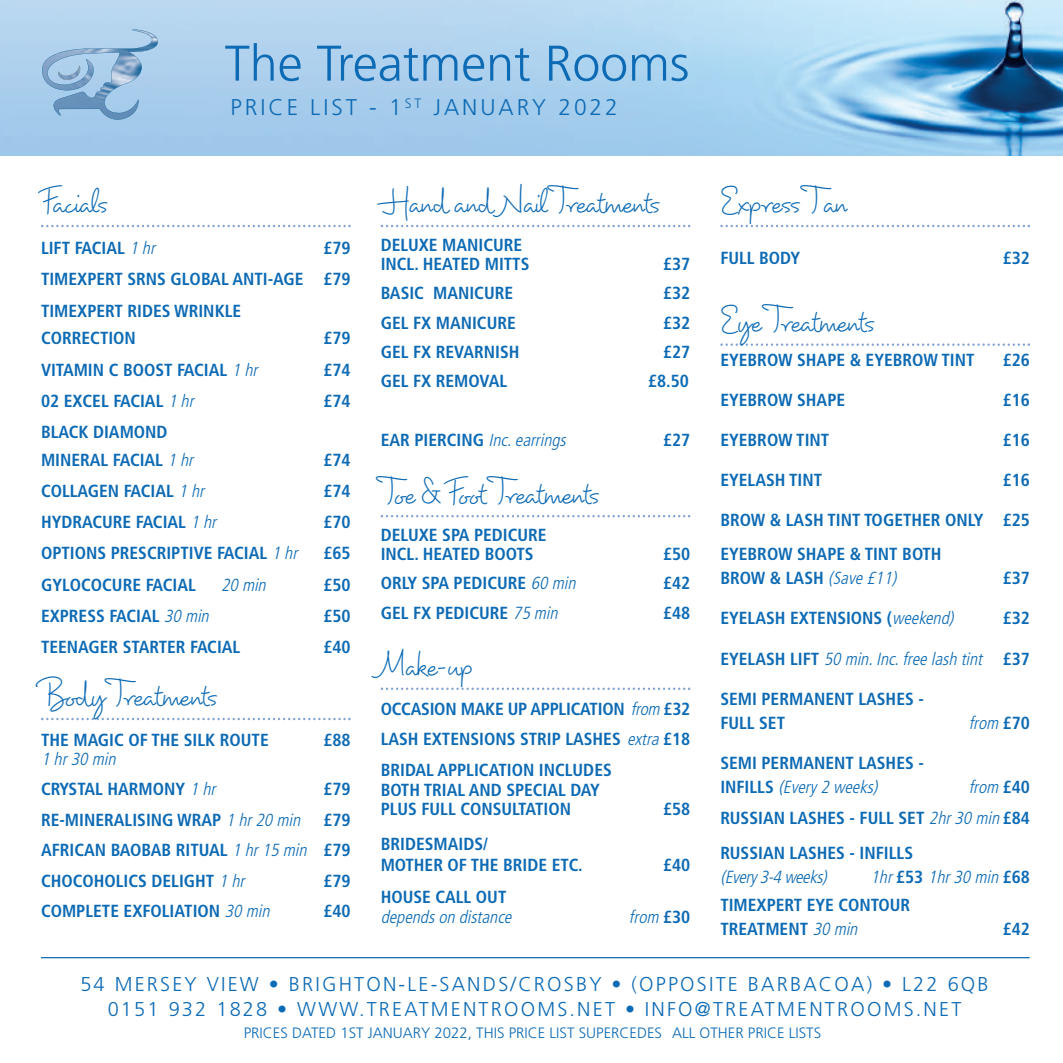
<style>
.page{position:relative;width:1063px;height:1063px;background:#fff}
.page>*{position:absolute;margin:0;border:0;box-sizing:border-box;transform-origin:0 0}
.t1{font:300 50px "Frutiger LT Std";color:#0d6ab4}
.t2{font:32.5px "Dartangnon ITC Std";color:#0d6ab4}
.t3{font:300 22.75px "Frutiger LT Std";letter-spacing:.13em;color:#0d6ab4}
.t4{font:300 20px/25px "Frutiger LT Std";letter-spacing:.11em;color:#0d6ab4;text-align:center}
.t5{font:700 condensed 17.5px/31.2px "Frutiger LT Std";color:#0d6ab4}
.t6{font:italic 300 condensed 17.5px "Frutiger LT Std";color:#0d6ab4}
.t7{font:300 15px "Frutiger LT Std";color:#0d6ab4}
.s1{font-weight:300;font-style:italic}
.s2{font-weight:700;font-style:normal}
</style>
<div class="page">
<img style="left:0;top:0;width:1063px;height:155px">
<svg style="left:42px;top:29px;width:116px;height:91px;background:#9abfdf"></svg>
<hr style="left:41px;top:957px;width:989px;height:1px;background:#0d6ab4">
<svg style="left:41px;top:225px;width:310px;height:2px"></svg>
<svg style="left:41px;top:718px;width:310px;height:2px"></svg>
<svg style="left:381px;top:225px;width:309px;height:2px"></svg>
<svg style="left:381px;top:515px;width:309px;height:2px"></svg>
<svg style="left:381px;top:688px;width:309px;height:2px"></svg>
<svg style="left:720px;top:225px;width:310px;height:2px"></svg>
<svg style="left:720px;top:343px;width:310px;height:3px"></svg>
<h1 class="t1" style="left:225px;top:35px;width:466px">The Treatment Rooms</h1>
<h3 class="t3" style="left:231px;top:94px;width:389px">PRICE LIST - 1<sup>ST</sup> JANUARY 2022</h3>
<h2 class="t2" style="left:41px;top:182px;width:67px">Facials</h2>
<p class="t5" style="left:41px;top:233px;width:120px">LIFT FACIAL <span class="s1">1 hr</span></p>
<p class="t5" style="left:41px;top:233px;width:311px;text-align:justify;text-indent:282px">£79<br>TIMEXPERT SRNS GLOBAL ANTI-AGE £79<br>TIMEXPERT RIDES WRINKLE</p>
<p class="t5" style="left:41px;top:323px;width:96px">CORRECTION</p>
<p class="t5" style="left:323px;top:323px;width:29px">£79</p>
<p class="t5" style="left:41px;top:354px;width:222px">VITAMIN C BOOST FACIAL <span class="s1">1 hr</span></p>
<p class="t5" style="left:323px;top:354px;width:29px">£74</p>
<p class="t5" style="left:41px;top:385px;width:158px">02 EXCEL FACIAL <span class="s1">1 hr</span></p>
<p class="t5" style="left:323px;top:385px;width:29px">£74</p>
<p class="t5" style="left:41px;top:418px;width:158px;line-height:27.8px">BLACK DIAMOND<br>MINERAL FACIAL <span class="s1">1 hr</span></p>
<p class="t5" style="left:323px;top:444px;width:29px">£74</p>
<p class="t5" style="left:41px;top:475px;width:169px">COLLAGEN FACIAL <span class="s1">1 hr</span></p>
<p class="t5" style="left:323px;top:475px;width:29px">£74</p>
<p class="t5" style="left:41px;top:506px;width:181px">HYDRACURE FACIAL <span class="s1">1 hr</span></p>
<p class="t5" style="left:41px;top:506px;width:311px;text-align:justify;text-indent:282px">£70<br>OPTIONS PRESCRIPTIVE FACIAL <span class="s1">1 hr</span> £65<br>GYLOCOCURE FACIAL</p>
<p class="t6" style="left:221px;top:575px;width:51px">20 min</p>
<p class="t5" style="left:323px;top:569px;width:29px">£50</p>
<p class="t5" style="left:41px;top:600px;width:174px">EXPRESS FACIAL <span class="s1">30 min</span></p>
<p class="t5" style="left:323px;top:600px;width:29px">£50</p>
<p class="t5" style="left:41px;top:631px;width:201px">TEENAGER STARTER FACIAL</p>
<p class="t5" style="left:323px;top:631px;width:29px">£40</p>
<h2 class="t2" style="left:41px;top:675px;width:177px">Body Treatments</h2>
<p class="t5" style="left:41px;top:725px;width:229px">THE MAGIC OF THE SILK ROUTE</p>
<p class="t5" style="left:323px;top:725px;width:29px">£88</p>
<p class="t5" style="left:41px;top:743px;width:180px;line-height:30.5px"><span class="s1">1 hr30 min<br></span>CRYSTAL HARMONY <span class="s1">1 hr</span></p>
<p class="t5" style="left:41px;top:774px;width:311px;line-height:30.5px;text-align:justify;text-indent:282px">£79<br>RE-MINERALISING WRAP <span class="s1">1 hr20 min</span> £79<br>AFRICAN BAOBAB RITUAL <span class="s1">1 hr15 min</span> £79<br>CHOCOHOLICS DELIGHT <span class="s1">1 hr</span></p>
<p class="t5" style="left:323px;top:865px;width:29px">£79</p>
<p class="t5" style="left:41px;top:895px;width:234px">COMPLETE EXFOLIATION <span class="s1">30 min</span></p>
<p class="t5" style="left:323px;top:895px;width:29px">£40</p>
<h2 class="t2" style="left:381px;top:182px;width:280px">Hand and Nail Treatments</h2>
<p class="t5" style="left:381px;top:235px;width:150px;line-height:19.5px">DELUXE MANICURE<br>INCL. HEATED MITTS</p>
<p class="t5" style="left:663px;top:248px;width:29px">£37</p>
<p class="t5" style="left:381px;top:278px;width:134px">BASIC MANICURE</p>
<p class="t5" style="left:663px;top:278px;width:29px">£32</p>
<p class="t5" style="left:381px;top:307px;width:137px">GEL FX MANICURE</p>
<p class="t5" style="left:663px;top:307px;width:29px">£32</p>
<p class="t5" style="left:381px;top:336px;width:140px">GEL FX REVARNISH</p>
<p class="t5" style="left:663px;top:336px;width:29px">£27</p>
<p class="t5" style="left:381px;top:366px;width:128px">GEL FX REMOVAL</p>
<p class="t5" style="left:648px;top:366px;width:42px">£8.50</p>
<p class="t6" style="left:381px;top:430px;width:191px"><span class="s2">E A R P I E R C I N G</span> Inc.earrings</p>
<p class="t5" style="left:663px;top:425px;width:29px">£27</p>
<h2 class="t2" style="left:381px;top:472px;width:219px">Toe &amp; Foot Treatments</h2>
<p class="t5" style="left:381px;top:525px;width:167px;line-height:19.5px">DELUXE SPA PEDICURE<br>INCL. HEATED BOOTS</p>
<p class="t5" style="left:663px;top:538px;width:29px">£50</p>
<p class="t5" style="left:381px;top:568px;width:201px">ORLY SPA PEDICURE <span class="s1">60 min</span></p>
<p class="t5" style="left:663px;top:568px;width:29px">£42</p>
<p class="t5" style="left:381px;top:597px;width:183px">GEL FX PEDICURE <span class="s1">75 min</span></p>
<p class="t5" style="left:663px;top:597px;width:29px">£48</p>
<h2 class="t2" style="left:381px;top:645px;width:93px">Make-up</h2>
<p class="t5" style="left:381px;top:694px;width:311px;line-height:29.5px">OCCASION MAKE UP APPLICATION <span class="s1">from</span> £32<br>LASH EXTENSIONS STRIP LASHES <span class="s1">extra</span>£18</p>
<p class="t5" style="left:381px;top:761px;width:233px;line-height:19.5px">BRIDAL APPLICATION INCLUDES<br>BOTH TRIAL AND SPECIAL DAY<br>PLUS FULL CONSULTATION</p>
<p class="t5" style="left:663px;top:794px;width:29px">£58</p>
<p class="t5" style="left:381px;top:833px;width:204px;line-height:22px">BRIDESMAIDS/<br>MOTHER OF THE BRIDE ETC.</p>
<p class="t5" style="left:663px;top:850px;width:29px">£40</p>
<p class="t5" style="left:381px;top:882px;width:127px">HOUSE CALL OUT</p>
<p class="t6" style="left:381px;top:907px;width:136px">dependson distance</p>
<p class="t6" style="left:629px;top:907px;width:63px">from <span class="s2">£ 3 0</span></p>
<h2 class="t2" style="left:720px;top:182px;width:127px">Express Tan</h2>
<p class="t5" style="left:720px;top:242px;width:81px">FULL BODY</p>
<p class="t5" style="left:1003px;top:242px;width:29px">£32</p>
<h2 class="t2" style="left:720px;top:301px;width:155px">Eye Treatments</h2>
<p class="t5" style="left:720px;top:344px;width:256px">EYEBROW SHAPE &amp; EYEBROW TINT</p>
<p class="t5" style="left:1003px;top:344px;width:29px">£26</p>
<p class="t5" style="left:720px;top:384px;width:126px">EYEBROW SHAPE</p>
<p class="t5" style="left:1003px;top:384px;width:29px">£16</p>
<p class="t5" style="left:720px;top:424px;width:110px">EYEBROW TINT</p>
<p class="t5" style="left:1003px;top:424px;width:29px">£16</p>
<p class="t5" style="left:720px;top:464px;width:103px">EYELASH TINT</p>
<p class="t5" style="left:1003px;top:464px;width:29px">£16</p>
<p class="t5" style="left:720px;top:503px;width:311px;line-height:34px">BROW &amp; LASH TINT TOGETHER ONLY £25<br>EYEBROW SHAPE &amp; TINT BOTH</p>
<p class="t5" style="left:720px;top:563px;width:182px">B R OW &amp; LA S H <span class="s1">(Save£11)</span></p>
<p class="t5" style="left:1003px;top:563px;width:29px">£37</p>
<p class="t5" style="left:720px;top:603px;width:239px">EYELASH EXTENSIONS (<span class="s1">weekend)</span></p>
<p class="t5" style="left:1003px;top:603px;width:29px">£32</p>
<p class="t6" style="left:720px;top:649px;width:311px"><span class="s2">E Y E LA S H L I F T</span> 50 min.Inc.freelash tint <span class="s2">£ 3 7</span></p>
<p class="t5" style="left:720px;top:687px;width:205px;line-height:24px">SEMI PERMANENT LASHES -<br>FULL SET</p>
<p class="t6" style="left:969px;top:713px;width:63px">from <span class="s2">£ 7 0</span></p>
<p class="t5" style="left:720px;top:751px;width:205px;line-height:24px">SEMI PERMANENT LASHES -<br>I N F I L L S <span class="s1">(Every2 weeks)</span></p>
<p class="t5" style="left:720px;top:771px;width:311px;text-align:right"><span class="s1">from</span> £ 4 0<br>RUSSIAN LASHES - FULL SET <span class="s1">2hr30 min</span>£84</p>
<p class="t5" style="left:720px;top:838px;width:194px">RUSSIAN LASHES - INFILLS</p>
<p class="t6" style="left:720px;top:867px;width:112px">(Every3-4weeks)</p>
<p class="t5" style="left:720px;top:863px;width:311px;line-height:27.8px;text-indent:150px"><span class="s1">1hr</span>£ 53 <span class="s1">1hr30 min</span> £68<br>TIMEXPERT EYE CONTOUR</p>
<p class="t5" style="left:720px;top:913px;width:143px">TREATMENT <span class="s1">30 min</span></p>
<p class="t5" style="left:1003px;top:913px;width:29px">£42</p>
<p class="t4" style="left:80px;top:972px;width:910px">54 MERSEY VIEW • BRIGHTON-LE-SANDS/CROSBY • (OPPOSITE BARBACOA) • L22 6QB<br>0151 932 1828 • WWW.TREATMENTROOMS.NET • INFO@TREATMENTROOMS.NET</p>
<p class="t7" style="left:244px;top:1025px;width:579px">PRICES DATED 1ST JANUARY 2022, THIS PRICE LIST SUPERCEDES ALL OTHER PRICE LISTS</p>
</div>
